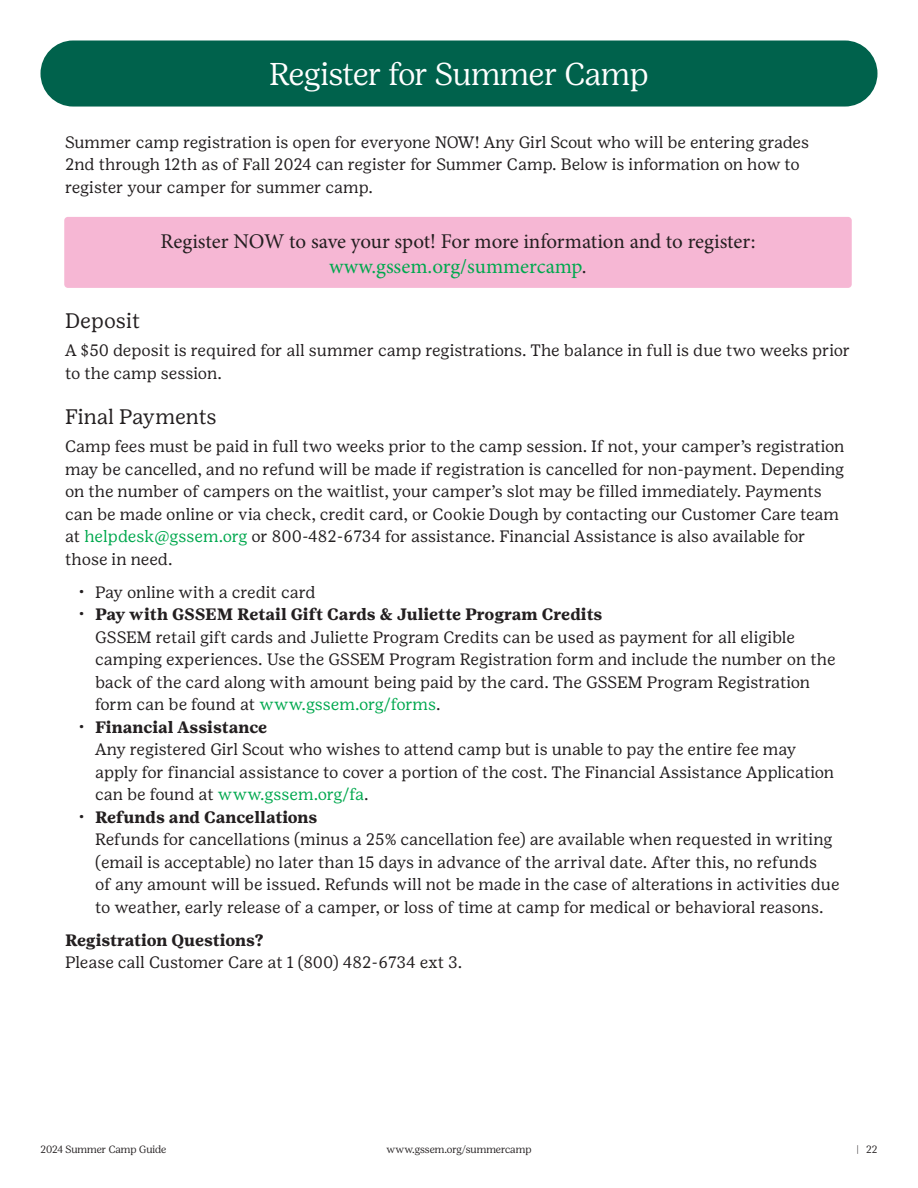
<style>
.page{position:relative;width:918px;height:1188px;background:#fff}
.page>*{position:absolute;margin:0;border:0;box-sizing:border-box;transform-origin:0 0}
.t1{font:300 31.5px "Girl Scout Display";color:#fff}
.t2{font:21px/25.2px "Minion Pro";letter-spacing:-.005em;color:#231f20;text-align:center}
.t3{font:21px "Girl Scout Text";color:#231f20}
.t4{font:16.5px/22.5px "Girl Scout Text";color:#231f20}
.t5{font:700 16.5px "Girl Scout Text";letter-spacing:-.02em;color:#231f20}
.t6{font:300 10.5px "Girl Scout Display";color:#231f20}
.s1{color:#00a84e}
.s2{font-weight:700}
</style>
<div class="page">
<div style="left:64px;top:217px;width:788px;height:71px;background:#f6b7d4;border-radius:4px"></div>
<div style="left:41px;top:41px;width:837px;height:66px;background:#00624c;border-radius:33px"></div>
<h1 class="t1" style="left:269px;top:56px;width:381px">Register for Summer Camp</h1>
<p class="t4" style="left:65px;top:131px;width:746px">Summer camp registration is open for everyone NOW! Any Girl Scout who will be entering grades<br>2nd through 12th as of Fall 2024 can register for Summer Camp. Below is information on how to register your camper for summer camp.</p>
<p class="t2" style="left:160px;top:229px;width:597px">Register NOW to save your spot! For more information and to register: <span class="s1">www.gssem.org/summercamp</span>.</p>
<p class="t3" style="left:65px;top:309px;width:77px">Deposit</p>
<p class="t4" style="left:65px;top:339px;width:787px">A $50 deposit is required for all summer camp registrations. The balance in full is due two weeks prior to the camp session.</p>
<p class="t3" style="left:65px;top:405px;width:153px">Final Payments</p>
<p class="t4" style="left:65px;top:435px;width:781px">Camp fees must be paid in full two weeks prior to the camp session. If not, your camper’s registration may be cancelled, and no refund will be made if registration is cancelled for non-payment. Depending on the number of campers on the waitlist, your camper’s slot may be filled immediately. Payments can be made online or via check, credit card, or Cookie Dough by contacting our Customer Care team at <span class="s1">helpdesk@gssem.org</span> or 800-482-6734 for assistance. Financial Assistance is also available for those in need.</p>
<p class="t4" style="left:79px;top:581px;width:238px">• Pay online with a credit card</p>
<p class="t4" style="left:95px;top:603px;width:742px;text-indent:-16px">• <span class="s2">Pay with GSSEM Retail Gift Cards &amp; Juliette Program Credits<br></span>GSSEM retail gift cards and Juliette Program Credits can be used as payment for all eligible camping experiences. Use the GSSEM Program Registration form and include the number on the back of the card along with amount being paid by the card. The GSSEM Program Registration form can be found at <span class="s1">www.gssem.org/forms</span>.</p>
<p class="t4" style="left:95px;top:716px;width:741px;text-indent:-16px">• <span class="s2">Financial Assistance<br></span>Any registered Girl Scout who wishes to attend camp but is unable to pay the entire fee may apply for financial assistance to cover a portion of the cost. The Financial Assistance Application can be found at <span class="s1">www.gssem.org/fa</span>.</p>
<p class="t4" style="left:95px;top:806px;width:746px;text-indent:-16px">• <span class="s2">Refunds and Cancellations<br></span>Refunds for cancellations (minus a 25% cancellation fee) are available when requested in writing (email is acceptable) no later than 15 days in advance of the arrival date. After this, no refunds<br>of any amount will be issued. Refunds will not be made in the case of alterations in activities due to weather, early release of a camper, or loss of time at camp for medical or behavioral reasons.</p>
<p class="t5" style="left:65px;top:931px;width:200px">Registration Questions?</p>
<p class="t4" style="left:65px;top:952px;width:399px">Please call Customer Care at 1 (800) 482-6734 ext 3.</p>
<p class="t6" style="left:40px;top:1143px;width:127px">2024 Summer Camp Guide</p>
<p class="t6" style="left:387px;top:1143px;width:146px">www.gssem.org/summercamp</p>
<p class="t6" style="left:857px;top:1143px;width:22px">| 22</p>
</div>
